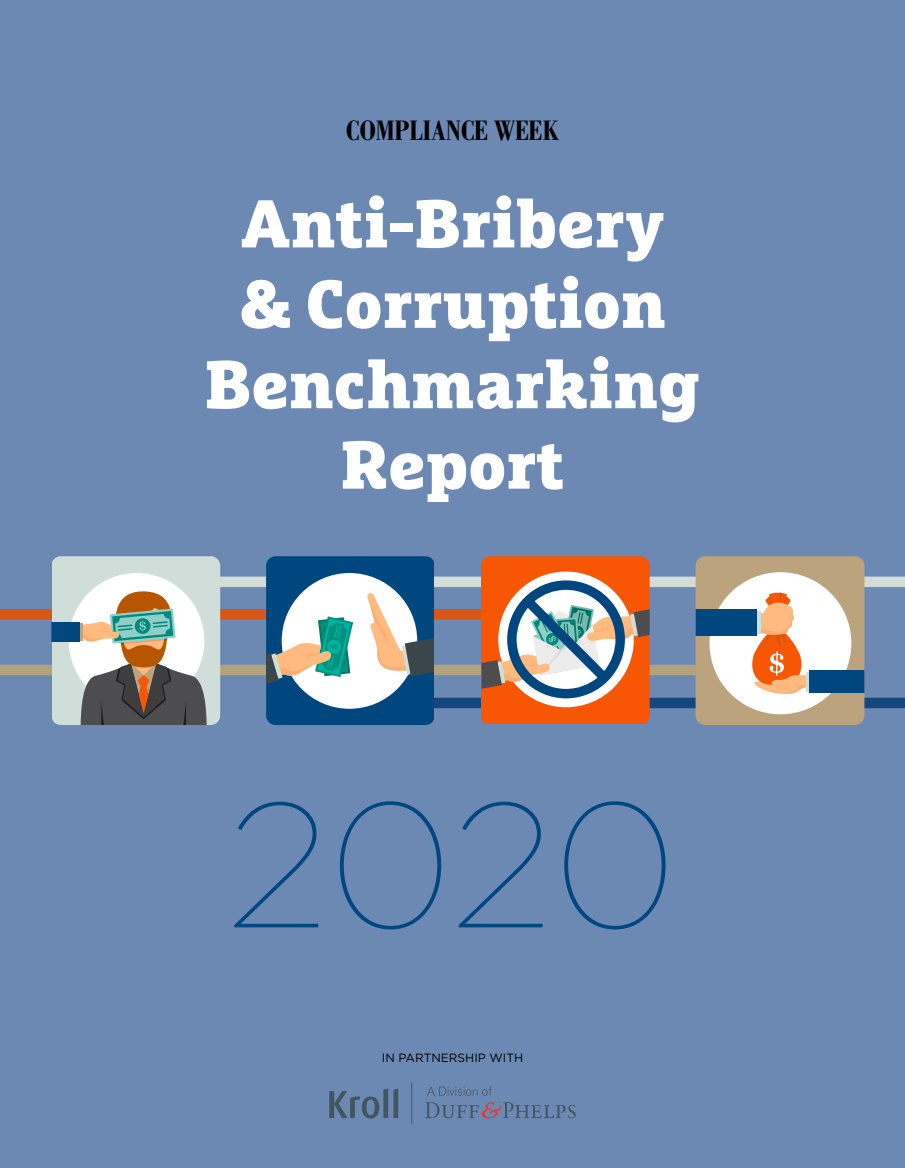
<style>
.page{position:relative;width:905px;height:1168px;background:#fff}
.page>*{position:absolute;margin:0;border:0;box-sizing:border-box;transform-origin:0 0}
.t1{font:100 177px "Gotham";color:#00467f}
.t2{font:900 67.5px/80.4px "Marselis Slab Offc";color:#fff;text-align:center}
.t3{font:700 condensed 30px "Bodoni Std";color:#000}
.t4{font:12px "Gotham";color:#000}
</style>
<div class="page">
<div style="left:0;top:0;width:904px;height:1168px;background:#6c89b4"></div>
<hr style="left:411px;top:1083px;width:1px;height:40px;background:#465661">
<svg style="left:425px;top:1102px;width:150px;height:16px"></svg>
<svg style="left:427px;top:1086px;width:65px;height:10px"></svg>
<svg style="left:329px;top:1088px;width:69px;height:30px"></svg>
<div style="left:0;top:609px;width:641px;height:10px;background:#d85717"></div>
<div style="left:0;top:665px;width:852px;height:10px;background:#b3a27e"></div>
<div style="left:285px;top:698px;width:619px;height:10px;background:#14477d"></div>
<div style="left:96px;top:576px;width:808px;height:11px;background:#d3ddd8"></div>
<svg style="left:52px;top:556px;width:168px;height:169px;background:#b5b7ae"></svg>
<svg style="left:79px;top:623px;width:4px;height:18px"></svg>
<div style="left:51px;top:622px;width:28px;height:20px;background:#00467f"></div>
<svg style="left:266px;top:556px;width:168px;height:169px;background:#7699ac"></svg>
<svg style="left:481px;top:556px;width:168px;height:168px;background:#c6896a"></svg>
<svg style="left:695px;top:556px;width:169px;height:169px;background:#d0bba6"></svg>
<hr style="left:806px;top:672px;width:3px;height:19px;background:#d0ded9">
<div style="left:809px;top:670px;width:55px;height:23px;background:#00467f"></div>
<p class="t3" style="left:346px;top:114px;width:214px">COMPLIANCE WEEK</p>
<p class="t2" style="left:204px;top:182px;width:497px">Anti-Bribery<br>&amp; Corruption<br>Benchmarking<br>Report</p>
<h1 class="t1" style="left:227px;top:756px;width:452px">2020</h1>
<p class="t4" style="left:382px;top:1050px;width:143px">IN PARTNERSHIP WITH</p>
</div>
